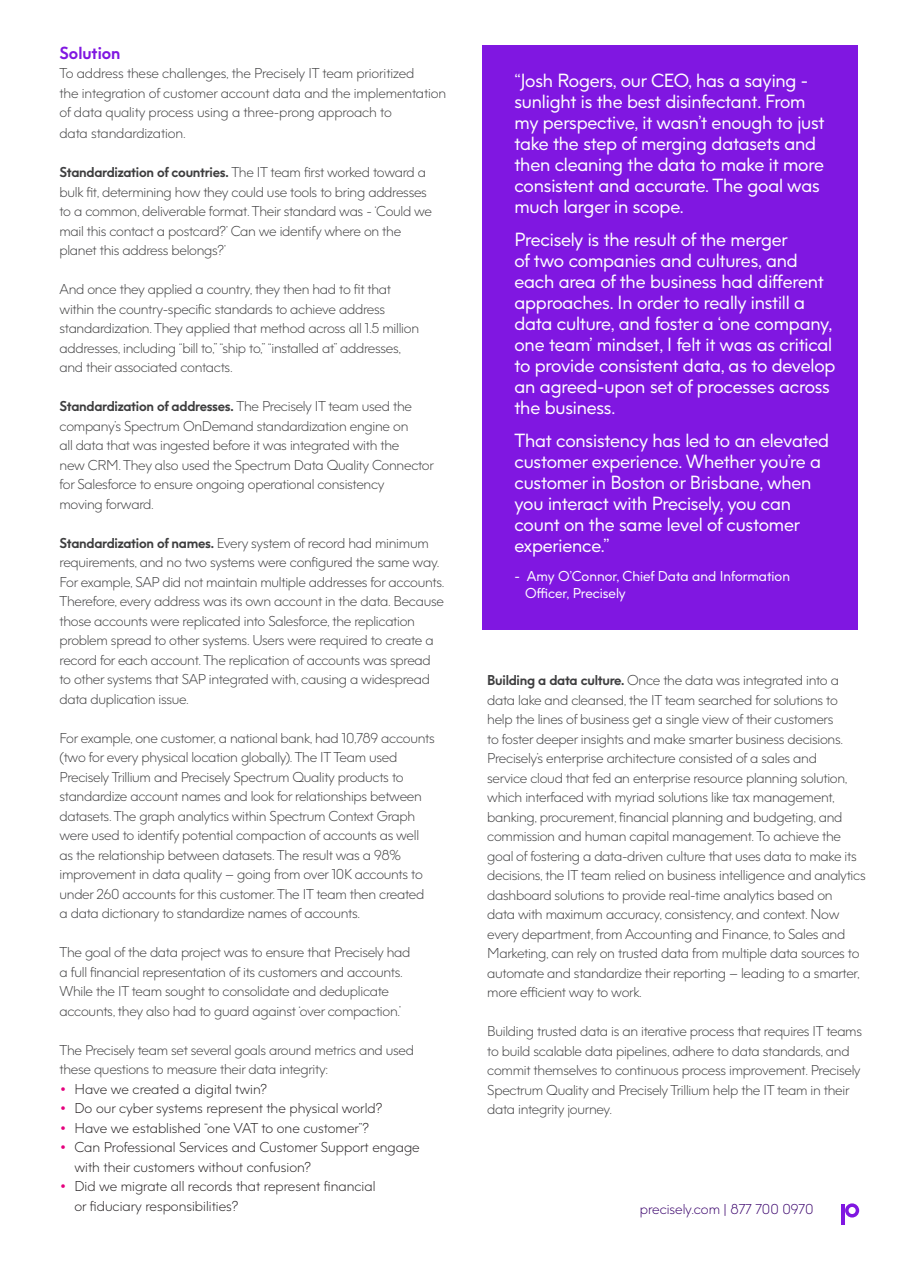
<style>
.page{position:relative;width:918px;height:1263px;background:#fff}
.page>*{position:absolute;margin:0;border:0;box-sizing:border-box;transform-origin:0 0}
.Body{font:18px/21px "Precisely";letter-spacing:-.01em;color:#fff}
.Paragraph_Style_1{font:700 16.5px "Precisely";color:#8017e1}
.Body-2{font:300 13.5px/19.5px "Precisely";letter-spacing:-.02em;color:#3e3e3f}
.t1{font:300 13.5px/19.5px "Precisely";color:#231f20}
.Paragraph_Style_1-2{font:300 13.5px/19.5px "Precisely";letter-spacing:-.01em;color:#3e3e3f}
.Body-3{font:13.5px/17.2px "Precisely";color:#fff}
.t2{font:300 13.5px "Precisely";color:#39006b}
.s1{font-weight:700}
.s2{font-size:21px;color:#e5007e}
</style>
<div class="page">
<svg style="left:845px;top:1203px;width:14px;height:14px"></svg>
<hr style="left:842px;top:1204px;width:3px;height:20px;background:#8017e1">
<div style="left:483px;top:45px;width:375px;height:584px;background:#8017e1"></div>
<p class="Paragraph_Style_1" style="left:60px;top:42px;width:63px">Solution</p>
<p class="Paragraph_Style_1-2" style="left:60px;top:63px;width:388px">To address these challenges, the Precisely IT team prioritized<br>the integration of customer account data and the implementation of data quality process using a three-prong approach to</p>
<p class="Paragraph_Style_1-2" style="left:60px;top:123px;width:128px">data standardization.</p>
<p class="Body-2" style="left:60px;top:162px;width:374px"><span class="s1">Standardization of countries.</span> The IT team first worked toward a bulk fit, determining how they could use tools to bring addresses to a common, deliverable format. Their standard was - ‘Could we mail this contact a postcard?’ Can we identify where on the planet this address belongs?’</p>
<p class="Body-2" style="left:60px;top:279px;width:361px">And once they applied a country, they then had to fit that within the country-specific standards to achieve address standardization. They applied that method across all 1.5 million addresses, including “bill to,” “ship to,” “installed at” addresses, and their associated contacts.</p>
<p class="Body-2" style="left:60px;top:396px;width:376px"><span class="s1">Standardization of addresses.</span> The Precisely IT team used the company’s Spectrum OnDemand standardization engine on<br>all data that was ingested before it was integrated with the<br>new CRM. They also used the Spectrum Data Quality Connector for Salesforce to ensure ongoing operational consistency<br>moving forward.</p>
<p class="Body-2" style="left:60px;top:533px;width:386px"><span class="s1">Standardization of names.</span> Every system of record had minimum requirements, and no two systems were configured the same way.<br>For example, SAP did not maintain multiple addresses for accounts.<br>Therefore, every address was its own account in the data. Because those accounts were replicated into Salesforce, the replication problem spread to other systems. Users were required to create a record for each account. The replication of accounts was spread to other systems that SAP integrated with, causing a widespread data duplication issue.</p>
<p class="Body-2" style="left:60px;top:728px;width:377px">For example, one customer, a national bank, had 10,789 accounts (two for every physical location globally). The IT Team used Precisely Trillium and Precisely Spectrum Quality products to standardize account names and look for relationships between datasets. The graph analytics within Spectrum Context Graph were used to identify potential compaction of accounts as well as the relationship between datasets. The result was a 98% improvement in data quality – going from over 10K accounts to under 260 accounts for this customer. The IT team then created a data dictionary to standardize names of accounts.</p>
<p class="Body-2" style="left:60px;top:942px;width:352px">The goal of the data project was to ensure that Precisely had a full financial representation of its customers and accounts.<br>While the IT team sought to consolidate and deduplicate accounts, they also had to guard against ‘over compaction.’</p>
<p class="Body-2" style="left:60px;top:1040px;width:356px">The Precisely team set several goals around metrics and used these questions to measure their data integrity:</p>
<p class="t1" style="left:60px;top:1079px;width:209px"><span class="s2">•</span> Have we created a digital twin?</p>
<p class="t1" style="left:60px;top:1098px;width:324px"><span class="s2">•</span> Do our cyber systems represent the physical world?</p>
<p class="t1" style="left:60px;top:1118px;width:311px"><span class="s2">•</span> Have we established “one VAT to one customer”?</p>
<p class="t1" style="left:75px;top:1137px;width:347px;text-indent:-15px"><span class="s2">•</span> Can Professional Services and Customer Support engage with their customers without confusion?</p>
<p class="t1" style="left:75px;top:1176px;width:302px;text-indent:-15px"><span class="s2">•</span> Did we migrate all records that represent financial or fiduciary responsibilities?</p>
<p class="Body" style="left:514px;top:70px;width:312px">“Josh Rogers, our CEO, has a saying - sunlight is the best disinfectant. From my perspective, it wasn’t enough to just take the step of merging datasets and then cleaning the data to make it more consistent and accurate. The goal was much larger in scope.</p>
<p class="Body" style="left:514px;top:229px;width:322px">Precisely is the result of the merger<br>of two companies and cultures, and each area of the business had different approaches. In order to really instill a data culture, and foster a ‘one company, one team’ mindset, I felt it was as critical to provide consistent data, as to develop an agreed-upon set of processes across the business.</p>
<p class="Body" style="left:514px;top:430px;width:316px">That consistency has led to an elevated customer experience. Whether you’re a customer in Boston or Brisbane, when you interact with Precisely, you can count on the same level of customer experience.”</p>
<p class="Body-3" style="left:525px;top:567px;width:266px;text-indent:-11px">- Amy O’Connor, Chief Data and Information<br>Officer, Precisely</p>
<p class="Body-2" style="left:487px;top:670px;width:380px"><span class="s1">Building a data culture.</span> Once the data was integrated into a data lake and cleansed, the IT team searched for solutions to help the lines of business get a single view of their customers<br>to foster deeper insights and make smarter business decisions.<br>Precisely’s enterprise architecture consisted of a sales and<br>service cloud that fed an enterprise resource planning solution, which interfaced with myriad solutions like tax management, banking, procurement, financial planning and budgeting, and commission and human capital management. To achieve the goal of fostering a data-driven culture that uses data to make its decisions, the IT team relied on business intelligence and analytics dashboard solutions to provide real-time analytics based on<br>data with maximum accuracy, consistency, and context. Now every department, from Accounting and Finance, to Sales and Marketing, can rely on trusted data from multiple data sources to automate and standardize their reporting – leading to a smarter, more efficient way to work.</p>
<p class="Body-2" style="left:487px;top:1021px;width:376px">Building trusted data is an iterative process that requires IT teams to build scalable data pipelines, adhere to data standards, and commit themselves to continuous process improvement. Precisely Spectrum Quality and Precisely Trillium help the IT team in their data integrity journey.</p>
<p class="t2" style="left:640px;top:1201px;width:175px">precisely.com | 877 700 0970</p>
</div>
